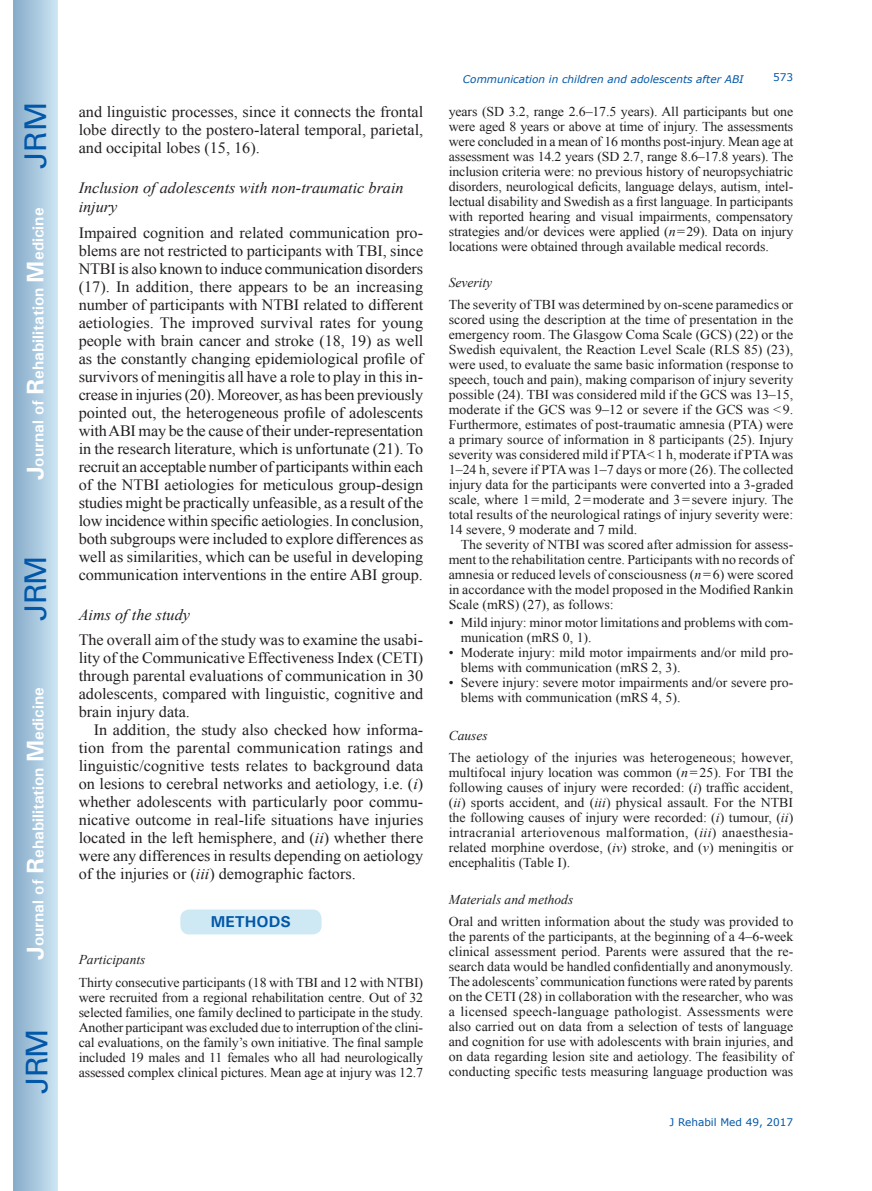
<style>
.page{position:relative;width:872px;height:1191px;background:#fff}
.page>*{position:absolute;margin:0;border:0;box-sizing:border-box;transform-origin:0 0}
.t1{font:30px "Univers";letter-spacing:-.03em;color:#0157a8}
.t2{font:15.75px/18px "Times New Roman";color:#231f20;text-align:justify}
.t3{font:italic 15.75px/18.9px "Times New Roman";color:#231f20}
.t4{font:700 15.75px "Univers";color:#fff}
.t5{font:700 15.75px "Univers";color:#0157a8}
.t6{font:13.5px/15px "Times New Roman";color:#231f20;text-align:justify}
.t7{font:italic 13.5px "Times New Roman";color:#231f20}
.t8{font:italic 10.5px "Verdana";color:#0157a8}
.t9{font:10.5px "Verdana";color:#0157a8}
.s1{font-size:24px}
.s2{font-style:italic}
</style>
<div class="page">
<div style="left:14px;top:0;width:43px;height:1191px;background:linear-gradient(to right,#88acca,#cbe5f2)"></div>
<div style="left:180px;top:908px;width:142px;height:27px;background:#cee8f4;border-radius:10px"></div>
<div style="left:179px;top:908px;width:144px;height:28px;border:2px solid #fff;border-radius:10px"></div>
<h1 class="t1" style="left:18px;top:169px;width:68px;rotate:-90deg">JRM</h1>
<p class="t4" style="left:28px;top:480px;width:274px;rotate:-90deg"><span class="s1">J</span>ournal of <span class="s1">R</span>ehabilitation <span class="s1">M</span>edicine</p>
<h1 class="t1" style="left:18px;top:620px;width:67px;rotate:-90deg">JRM</h1>
<p class="t4" style="left:28px;top:959px;width:274px;rotate:-90deg"><span class="s1">J</span>ournal of <span class="s1">R</span>ehabilitation <span class="s1">M</span>edicine</p>
<h1 class="t1" style="left:19px;top:1093px;width:67px;rotate:-90deg">JRM</h1>
<p class="t2" style="left:79px;top:103px;width:346px">and linguistic processes, since it connects the frontal lobe directly to the postero-lateral temporal, parietal, and occipital lobes (15, 16).</p>
<p class="t3" style="left:79px;top:178px;width:326px">Inclusion of adolescents with non-traumatic brain injury</p>
<p class="t2" style="left:79px;top:223px;width:346px">Impaired cognition and related communication pro&shy;blems are not restricted to participants with TBI, since NTBI is also known to induce communication disorders (17). In addition, there appears to be an increasing number of participants with NTBI related to different aetiologies. The improved survival rates for young people with brain cancer and stroke (18, 19) as well as the constantly changing epidemiological profile of survivors of meningitis all have a role to play in this in&shy;crease in injuries (20). Moreover, as has been previously pointed out, the heterogeneous profile of adolescents with ABI may be the cause of their under-representation in the research literature, which is unfortunate (21). To recruit an acceptable number of participants within each of the NTBI aetiologies for meticulous group-design studies might be practically unfeasible, as a result of the low incidence within specific aetiologies. In conclusion, both subgroups were included to explore differences as well as similarities, which can be useful in developing communication interventions in the entire ABI group.</p>
<p class="t3" style="left:79px;top:604px;width:113px">Aims of the study</p>
<p class="t2" style="left:79px;top:630px;width:346px">The overall aim of the study was to examine the usabi&shy;lity of the Communicative Effectiveness Index (CETI) through parental evaluations of communication in 30 adolescents, compared with linguistic, cognitive and brain injury data.</p>
<p class="t2" style="left:79px;top:720px;width:346px;text-indent:15px">In addition, the study also checked how informa&shy;tion from the parental communication ratings and linguistic/cognitive tests relates to background data on lesions to cerebral networks and aetiology, i.e. (<span class="s2">i</span>) whether adolescents with particularly poor commu&shy;nicative outcome in real-life situations have injuries located in the left hemisphere, and (<span class="s2">ii</span>) whether there were any differences in results depending on aetiology of the injuries or (<span class="s2">iii</span>) demographic factors.</p>
<p class="t5" style="left:211px;top:911px;width:82px">METHODS</p>
<p class="t7" style="left:79px;top:950px;width:68px">Participants</p>
<p class="t6" style="left:79px;top:974px;width:346px">Thirty consecutive participants (18 with TBI and 12 with NTBI) were recruited from a regional rehabilitation centre. Out of 32 selected families, one family declined to participate in the study.<br>Another participant was excluded due to interruption of the clini&shy;cal evaluations, on the family’s own initiative. The final sample included 19 males and 11 females who all had neurologically assessed complex clinical pictures. Mean age at injury was 12.7</p>
<p class="t8" style="left:463px;top:72px;width:282px">Communication in children and adolescents after ABI</p>
<p class="t9" style="left:773px;top:70px;width:22px">573</p>
<p class="t6" style="left:449px;top:103px;width:346px">years (SD 3.2, range 2.6–17.5 years). All participants but one were aged 8 years or above at time of injury. The assessments were concluded in a mean of 16 months post-injury. Mean age at assessment was 14.2 years (SD 2.7, range 8.6–17.8 years). The inclusion criteria were: no previous history of neuropsychiatric disorders, neurological deficits, language delays, autism, intel&shy;lectual disability and Swedish as a first language. In participants with reported hearing and visual impairments, compensatory strategies and/or devices were applied (<span class="s2">n</span>=29). Data on injury locations were obtained through available medical records.</p>
<p class="t7" style="left:449px;top:273px;width:45px">Severity</p>
<p class="t6" style="left:449px;top:297px;width:346px">The severity of TBI was determined by on-scene paramedics or scored using the description at the time of presentation in the emergency room. The Glasgow Coma Scale (GCS) (22) or the Swedish equivalent, the Reaction Level Scale (RLS 85) (23), were used, to evaluate the same basic information (response to speech, touch and pain), making comparison of injury severity possible (24). TBI was considered mild if the GCS was 13–15, moderate if the GCS was 9–12 or severe if the GCS was &lt;9.<br>Furthermore, estimates of post-traumatic amnesia (PTA) were a primary source of information in 8 participants (25). Injury severity was considered mild if PTA&lt;1 h, moderate if PTA was 1–24 h, severe if PTA was 1–7 days or more (26). The collected injury data for the participants were converted into a 3-graded scale, where 1=mild, 2=moderate and 3=severe injury. The total results of the neurological ratings of injury severity were:<br>14 severe, 9 moderate and 7 mild.</p>
<p class="t6" style="left:449px;top:537px;width:346px;text-indent:12px">The severity of NTBI was scored after admission for assess&shy;ment to the rehabilitation centre. Participants with no records of amnesia or reduced levels of consciousness (<span class="s2">n</span>=6) were scored in accordance with the model proposed in the Modified Rankin Scale (mRS) (27), as follows:</p>
<p class="t6" style="left:461px;top:615px;width:334px;text-indent:-12px">• Mild injury: minor motor limitations and problems with com&shy;munication (mRS 0, 1).</p>
<p class="t6" style="left:461px;top:645px;width:334px;text-indent:-12px">• Moderate injury: mild motor impairments and/or mild pro&shy;blems with communication (mRS 2, 3).</p>
<p class="t6" style="left:461px;top:675px;width:334px;text-indent:-12px">• Severe injury: severe motor impairments and/or severe pro&shy;blems with communication (mRS 4, 5).</p>
<p class="t7" style="left:449px;top:726px;width:41px">Causes</p>
<p class="t6" style="left:449px;top:750px;width:346px">The aetiology of the injuries was heterogeneous; however, multifocal injury location was common (<span class="s2">n</span>=25). For TBI the following causes of injury were recorded: (<span class="s2">i</span>) traffic accident, (<span class="s2">ii</span>) sports accident, and (<span class="s2">iii</span>) physical assault. For the NTBI the following causes of injury were recorded: (<span class="s2">i</span>) tumour, (<span class="s2">ii</span>) intracranial arteriovenous malformation, (<span class="s2">iii</span>) anaesthesia&shy;related morphine overdose, (<span class="s2">iv</span>) stroke, and (<span class="s2">v</span>) meningitis or encephalitis (Table I).</p>
<p class="t7" style="left:449px;top:889px;width:126px">Materials and methods</p>
<p class="t6" style="left:449px;top:913px;width:346px">Oral and written information about the study was provided to the parents of the participants, at the beginning of a 4–6-week clinical assessment period. Parents were assured that the re&shy;search data would be handled confidentially and anonymously.<br>The adolescents’ communication functions were rated by parents on the CETI (28) in collaboration with the researcher, who was a licensed speech-language pathologist. Assessments were also carried out on data from a selection of tests of language and cognition for use with adolescents with brain injuries, and on data regarding lesion site and aetiology. The feasibility of conducting specific tests measuring language production was</p>
<p class="t9" style="left:669px;top:1114px;width:125px">J Rehabil Med 49, 2017</p>
</div>
